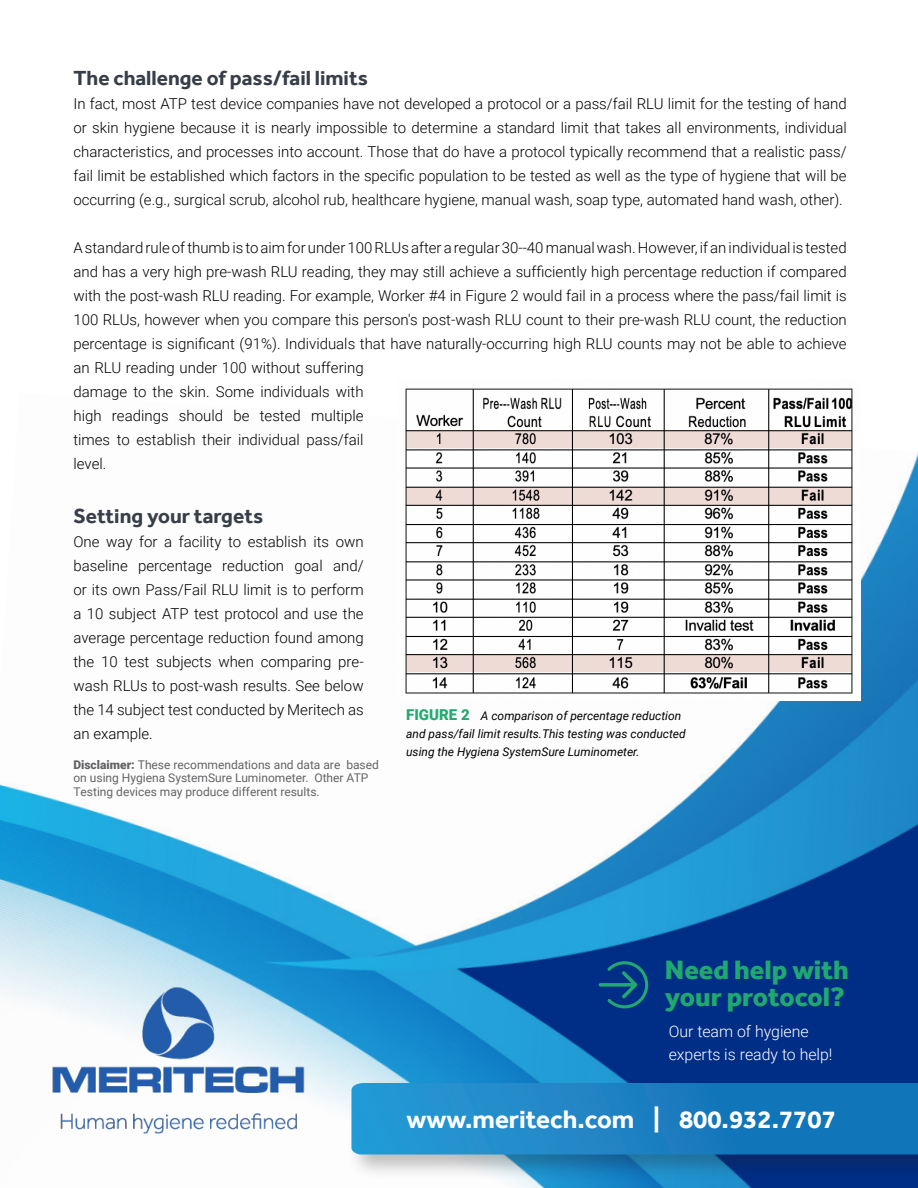
<style>
.page{position:relative;width:918px;height:1188px;background:#fff}
.page>*{position:absolute;margin:0;border:0;box-sizing:border-box;transform-origin:0 0}
.t1{font:800 27.3px/27px "Effra";color:#21a870}
.t2{font:700 26.1px "Effra";color:#fff}
.t3{font:700 21px "Effra";color:#383e47}
.t4{font:300 15.9px/23.9px "Roboto";color:#fff}
.t5{font:300 15px/24px "Roboto";color:#000;text-align:justify}
.t6{font:12px/13.5px "Roboto";color:#636366}
.t7{font:italic 12px/18px "Roboto";color:#000}
.s1{font-weight:900;font-style:normal;font-size:15px;color:#22aa71}
.s2{font-weight:900}
</style>
<div class="page">
<img style="left:0;top:453px;width:918px;height:735px">
<img style="left:397px;top:388px;width:463px;height:313px">
<svg style="left:599px;top:961px;width:49px;height:47px;background:#084b7f"></svg>
<div style="left:347px;top:1078px;width:571px;height:102px;background:#231f20;opacity:.29"></div>
<svg style="left:351px;top:1083px;width:567px;height:72px;background:#1b82c3"></svg>
<img style="left:11px;top:890px;width:334px;height:298px">
<p class="t3" style="left:73px;top:66px;width:296px">The challenge of pass/fail limits</p>
<p class="t5" style="left:73px;top:91px;width:775px">In fact, most ATP test device companies have not developed a protocol or a pass/fail RLU limit for the testing of hand or skin hygiene because it is nearly impossible to determine a standard limit that takes all environments, individual characteristics, and processes into account. Those that do have a protocol typically recommend that a realistic pass/ fail limit be established which factors in the specific population to be tested as well as the type of hygiene that will be occurring (e.g., surgical scrub, alcohol rub, healthcare hygiene, manual wash, soap type, automated hand wash, other).</p>
<p class="t5" style="left:73px;top:235px;width:775px;text-align:left">A standard rule of thumb is to aim for under 100 RLUs after a regular 30--40 manual wash. However, if an individual is tested and has a very high pre-wash RLU reading, they may still achieve a sufficiently high percentage reduction if compared with the post-wash RLU reading. For example, Worker #4 in Figure 2 would fail in a process where the pass/fail limit is 100 RLUs, however when you compare this person's post-wash RLU count to their pre-wash RLU count, the reduction percentage is significant (91%). Individuals that have naturally-occurring high RLU counts may not be able to achieve an RLU reading under 100 without suffering<br>damage to the skin. Some individuals with<br>high readings should be tested multiple<br>times to establish their individual pass/fail<br>level.</p>
<p class="t3" style="left:73px;top:504px;width:191px">Setting your targets</p>
<p class="t5" style="left:73px;top:529px;width:292px">One way for a facility to establish its own baseline percentage reduction goal and/ or its own Pass/Fail RLU limit is to perform a 10 subject ATP test protocol and use the average percentage reduction found among the 10 test subjects when comparing pre&shy;wash RLUs to post-wash results. See below the 14 subject test conducted by Meritech as an example.</p>
<p class="t7" style="left:406px;top:706px;width:281px"><span class="s1">FIGURE 2</span> A comparison of percentage reduction and pass/fail limit results.This testing was conducted using the Hygiena SystemSure Luminometer.</p>
<p class="t6" style="left:73px;top:757px;width:307px"><span class="s2">Disclaimer:</span> These recommendations and data are based on using Hygiena SystemSure Luminometer. Other ATP<br>Testing devices may produce different results.</p>
<p class="t1" style="left:665px;top:957px;width:186px">Need help with your protocol?</p>
<p class="t4" style="left:669px;top:1018px;width:165px">Our team of hygiene experts is ready to help!</p>
<p class="t2" style="left:407px;top:1103px;width:431px">www.meritech.com | 800.932.7707</p>
</div>
